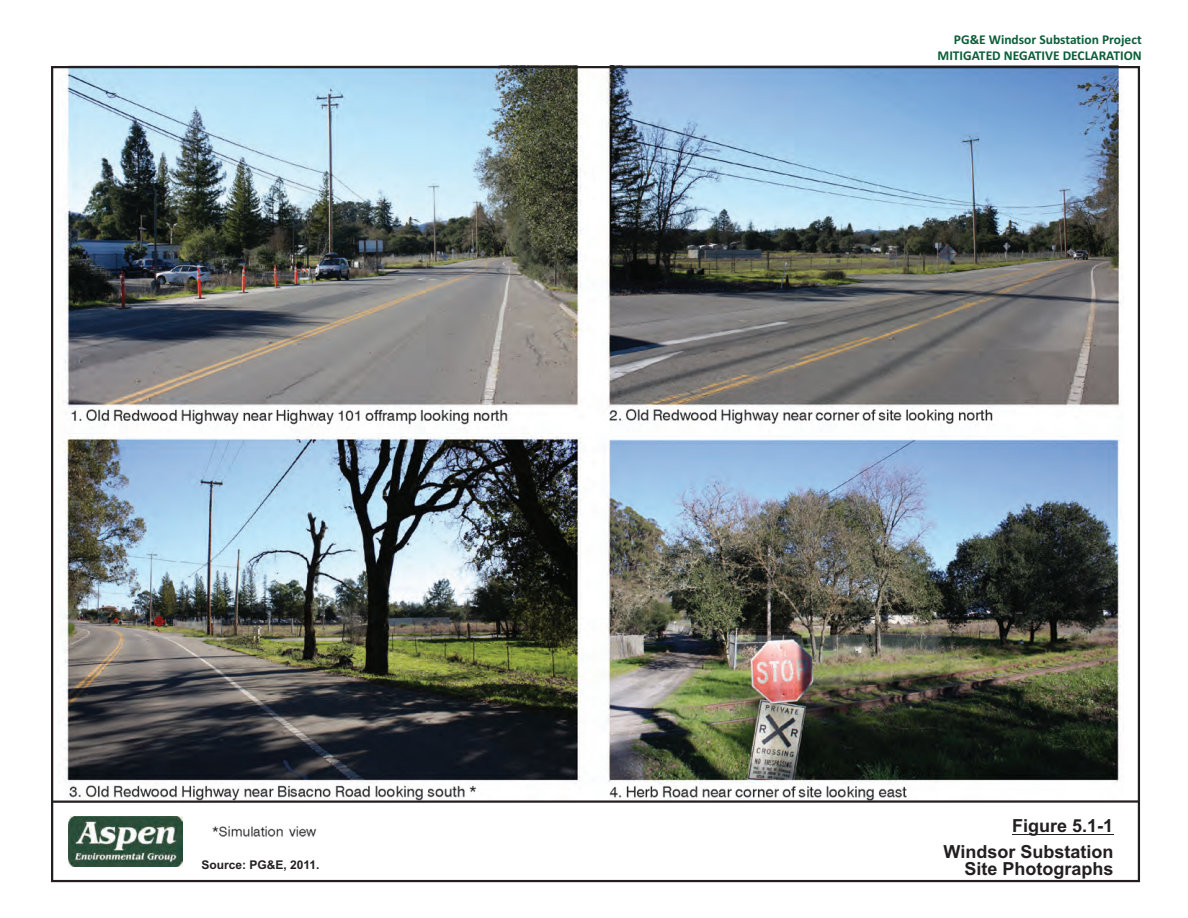
<style>
.page{position:relative;width:1188px;height:918px;background:#fff}
.page>*{position:absolute;margin:0;border:0;box-sizing:border-box;transform-origin:0 0}
.t1{font:700 18px/17.5px "Arial";color:#231f20;text-align:right}
.t2{font:700 13.5px/16.4px "Calibri";color:#0b5e3a;text-align:right}
.t3{font:700 12px "Arial";color:#231f20}
</style>
<div class="page">
<img style="left:63px;top:65px;width:1061px;height:735px">
<img style="left:212px;top:826px;width:105px;height:11px">
<img style="left:69px;top:817px;width:114px;height:49px">
<hr style="left:53px;top:800px;width:1086px;height:3px;background:#231f20">
<hr style="left:1012px;top:834px;width:101px;height:1px;background:#231f20">
<p class="t3" style="left:201px;top:860px;width:120px">Source: PG&amp;E, 2011.</p>
<p class="t2" style="left:938px;top:33px;width:206px">PG&amp;E Windsor Substation Project<br>MITIGATED NEGATIVE DECLARATION</p>
<h1 class="t1" style="left:1012px;top:819px;width:103px">Figure 5.1-1</h1>
<h1 class="t1" style="left:944px;top:844px;width:171px">Windsor Substation<br>Site Photographs</h1>
</div>
